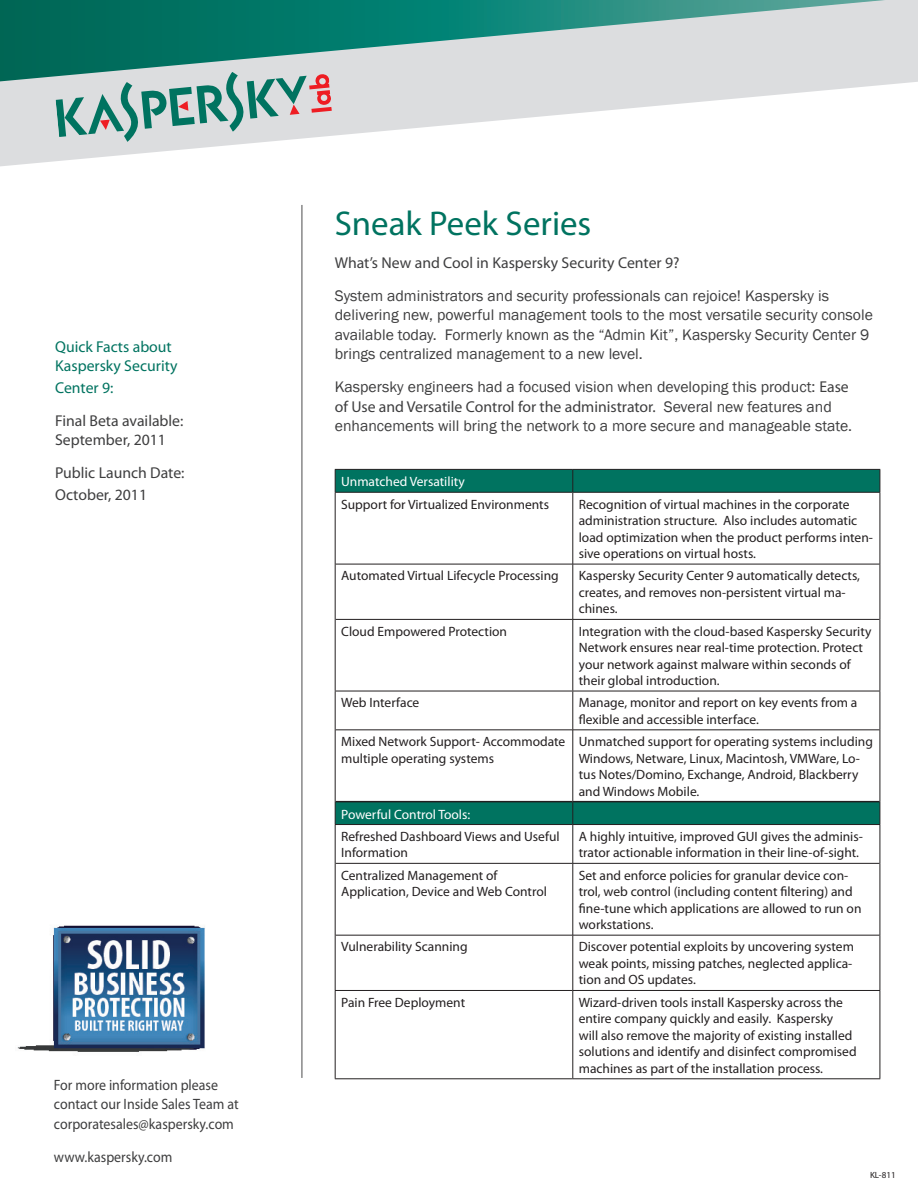
<style>
.page{position:relative;width:918px;height:1188px;background:#fff}
.page>*{position:absolute;margin:0;border:0;box-sizing:border-box;transform-origin:0 0}
.t1{font:34.5px "Myriad Pro";color:#007360}
.t2{font:15.75px/19.5px "Franklin Gothic";color:#3e3e3f}
.t3{font:15.75px/19.5px "Myriad Pro";color:#3e3e3f}
.t4{font:15.75px/19.5px "Myriad Pro";color:#007360}
.t5{font:15px/19.5px "Myriad Pro";color:#3e3e3f;scale:.93 1}
.t6{font:13.5px/16.5px "Myriad Pro";color:#231f20}
.t7{font:13.5px "Myriad Pro";color:#fff}
.t8{font:9px "Myriad Pro";color:#231f20}
.s1{font-family:"Myriad Pro"}
.s2{font-family:"Franklin Gothic"}
</style>
<div class="page">
<svg style="left:0;top:0;width:918px;height:166px"></svg>
<svg style="left:56px;top:72px;width:276px;height:70px;background:#aabfbd"></svg>
<hr style="left:302px;top:205px;width:1px;height:873px;background:#4b4c4d">
<img style="left:17px;top:925px;width:188px;height:127px">
<hr style="left:335px;top:492px;width:238px;height:1px;background:#231f20">
<hr style="left:573px;top:492px;width:307px;height:1px;background:#231f20">
<hr style="left:572px;top:493px;width:1px;height:71px;background:#231f20">
<hr style="left:572px;top:564px;width:1px;height:55px;background:#231f20">
<hr style="left:572px;top:620px;width:1px;height:71px;background:#231f20">
<hr style="left:335px;top:691px;width:238px;height:1px;background:#231f20">
<hr style="left:573px;top:691px;width:307px;height:1px;background:#231f20">
<hr style="left:572px;top:691px;width:1px;height:39px;background:#231f20">
<hr style="left:572px;top:730px;width:1px;height:71px;background:#231f20">
<hr style="left:572px;top:825px;width:1px;height:38px;background:#231f20">
<hr style="left:572px;top:864px;width:1px;height:71px;background:#231f20">
<hr style="left:572px;top:935px;width:1px;height:55px;background:#231f20">
<hr style="left:335px;top:990px;width:238px;height:1px;background:#231f20">
<hr style="left:573px;top:990px;width:307px;height:1px;background:#231f20">
<hr style="left:572px;top:991px;width:1px;height:87px;background:#231f20">
<hr style="left:336px;top:564px;width:237px;height:1px;background:#231f20">
<hr style="left:573px;top:564px;width:307px;height:1px;background:#231f20">
<hr style="left:336px;top:619px;width:237px;height:1px;background:#231f20">
<hr style="left:573px;top:619px;width:307px;height:1px;background:#231f20">
<hr style="left:336px;top:730px;width:237px;height:1px;background:#231f20">
<hr style="left:573px;top:730px;width:307px;height:1px;background:#231f20">
<hr style="left:336px;top:863px;width:237px;height:1px;background:#231f20">
<hr style="left:573px;top:863px;width:307px;height:1px;background:#231f20">
<hr style="left:336px;top:935px;width:237px;height:1px;background:#231f20">
<hr style="left:573px;top:935px;width:307px;height:1px;background:#231f20">
<hr style="left:336px;top:801px;width:237px;height:1px;background:#231f20">
<hr style="left:573px;top:801px;width:307px;height:1px;background:#231f20">
<svg style="left:335px;top:469px;width:546px;height:23px;background:#026e5c"></svg>
<hr style="left:335px;top:493px;width:1px;height:71px;background:#231f20">
<hr style="left:880px;top:493px;width:1px;height:71px;background:#231f20">
<hr style="left:335px;top:564px;width:1px;height:55px;background:#231f20">
<hr style="left:880px;top:564px;width:1px;height:55px;background:#231f20">
<hr style="left:335px;top:619px;width:1px;height:72px;background:#231f20">
<hr style="left:880px;top:619px;width:1px;height:72px;background:#231f20">
<hr style="left:335px;top:691px;width:1px;height:39px;background:#231f20">
<hr style="left:880px;top:691px;width:1px;height:39px;background:#231f20">
<hr style="left:335px;top:730px;width:1px;height:72px;background:#231f20">
<hr style="left:880px;top:730px;width:1px;height:72px;background:#231f20">
<svg style="left:335px;top:802px;width:546px;height:23px;background:#026d5b"></svg>
<hr style="left:335px;top:825px;width:1px;height:38px;background:#231f20">
<hr style="left:880px;top:825px;width:1px;height:38px;background:#231f20">
<hr style="left:335px;top:863px;width:1px;height:72px;background:#231f20">
<hr style="left:880px;top:863px;width:1px;height:72px;background:#231f20">
<hr style="left:335px;top:935px;width:1px;height:55px;background:#231f20">
<hr style="left:880px;top:935px;width:1px;height:55px;background:#231f20">
<hr style="left:335px;top:991px;width:1px;height:87px;background:#231f20">
<hr style="left:880px;top:991px;width:1px;height:87px;background:#231f20">
<hr style="left:335px;top:1078px;width:238px;height:1px;background:#231f20">
<hr style="left:573px;top:1078px;width:307px;height:1px;background:#231f20">
<h1 class="t1" style="left:335px;top:202px;width:258px">Sneak Peek Series</h1>
<p class="t3" style="left:335px;top:253px;width:346px">What’s New and Cool in Kaspersky Security Center 9?</p>
<p class="t2" style="left:335px;top:286px;width:540px">System administrators and security professionals can rejoice! Kaspersky is delivering new, powerful management tools to the most versatile security console available today. Formerly known as the “Admin Kit”, Kaspersky Security Center 9 brings centralized management to a new level.</p>
<p class="t2" style="left:335px;top:378px;width:516px">Kaspersky engineers had a focused vision when developing this product: <span class="s1">Ease</span></p>
<p class="t3" style="left:335px;top:397px;width:499px">of Use and Versatile Control for the administrator. <span class="s2">Several new features and</span></p>
<p class="t2" style="left:335px;top:417px;width:519px">enhancements will bring the network to a more secure and manageable state.</p>
<p class="t4" style="left:55px;top:337px;width:124px">Quick Facts about<br>Kaspersky Security</p>
<p class="t4" style="left:55px;top:378px;width:60px">Center 9:</p>
<p class="t3" style="left:55px;top:411px;width:130px">Final Beta available:<br>September, 2011</p>
<p class="t3" style="left:55px;top:462px;width:131px;line-height:21.6px">Public Launch Date:<br>October, 2011</p>
<p class="t7" style="left:341px;top:473px;width:125px">Unmatched Versatility</p>
<p class="t6" style="left:341px;top:496px;width:209px">Support for Virtualized Environments</p>
<p class="t6" style="left:579px;top:496px;width:296px">Recognition of virtual machines in the corporate administration structure. Also includes automatic load optimization when the product performs inten&shy;sive operations on virtual hosts.</p>
<p class="t6" style="left:341px;top:567px;width:219px">Automated Virtual Lifecycle Processing</p>
<p class="t6" style="left:579px;top:567px;width:283px">Kaspersky Security Center 9 automatically detects, creates, and removes non-persistent virtual ma&shy;chines.</p>
<p class="t6" style="left:341px;top:623px;width:167px">Cloud Empowered Protection</p>
<p class="t6" style="left:579px;top:623px;width:294px">Integration with the cloud-based Kaspersky Security Network ensures near real-time protection. Protect your network against malware within seconds of their global introduction.</p>
<p class="t6" style="left:341px;top:694px;width:80px">Web Interface</p>
<p class="t6" style="left:579px;top:694px;width:280px">Manage, monitor and report on key events from a flexible and accessible interface.</p>
<p class="t6" style="left:341px;top:733px;width:226px">Mixed Network Support- Accommodate multiple operating systems</p>
<p class="t6" style="left:579px;top:733px;width:296px">Unmatched support for operating systems including Windows, Netware, Linux, Macintosh, VMWare, Lo&shy;tus Notes/Domino, Exchange, Android, Blackberry and Windows Mobile.</p>
<p class="t7" style="left:341px;top:806px;width:131px">Powerful Control Tools:</p>
<p class="t6" style="left:341px;top:828px;width:220px">Refreshed Dashboard Views and Useful<br>Information</p>
<p class="t6" style="left:579px;top:828px;width:286px">A highly intuitive, improved GUI gives the adminis&shy;trator actionable information in their line-of-sight.</p>
<p class="t6" style="left:341px;top:867px;width:207px">Centralized Management of<br>Application, Device and Web Control</p>
<p class="t6" style="left:579px;top:867px;width:284px">Set and enforce policies for granular device con&shy;trol, web control (including content filtering) and fine-tune which applications are allowed to run on workstations.</p>
<p class="t6" style="left:341px;top:938px;width:128px">Vulnerability Scanning</p>
<p class="t6" style="left:579px;top:938px;width:277px;text-align:justify">Discover potential exploits by uncovering system weak points, missing patches, neglected applica&shy;tion and OS updates.</p>
<p class="t6" style="left:341px;top:994px;width:126px">Pain Free Deployment</p>
<p class="t6" style="left:579px;top:994px;width:279px">Wizard-driven tools install Kaspersky across the entire company quickly and easily. Kaspersky<br>will also remove the majority of existing installed solutions and identify and disinfect compromised machines as part of the installation process.</p>
<p class="t5" style="left:54px;top:1075px;width:200px">For more information please contact our Inside Sales Team at corporatesales@kaspersky.com</p>
<p class="t5" style="left:54px;top:1147px;width:129px">www.kaspersky.com</p>
<p class="t8" style="left:870px;top:1169px;width:27px">KL-811</p>
</div>
